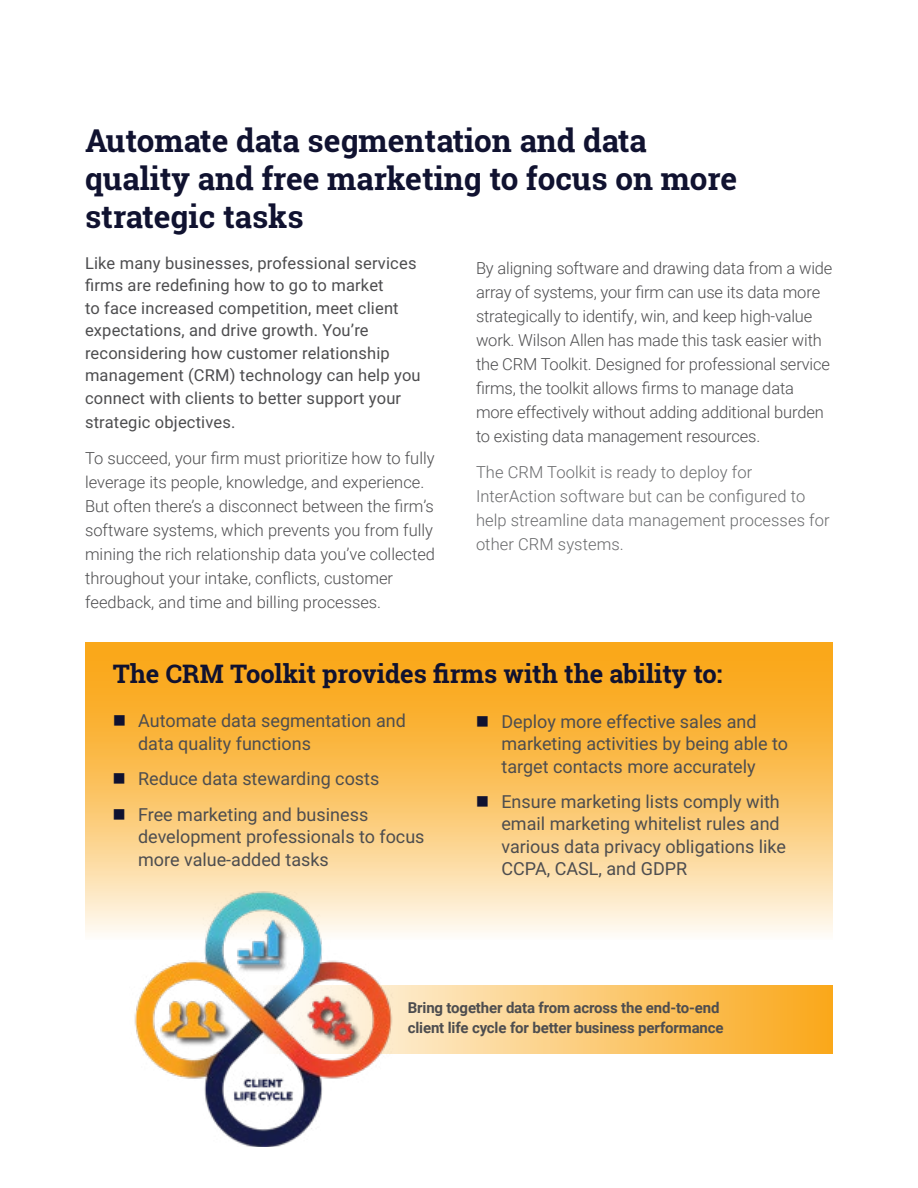
<style>
.page{position:relative;width:918px;height:1188px;background:#fff}
.page>*{position:absolute;margin:0;border:0;box-sizing:border-box;transform-origin:0 0}
.t1{font:700 31.5px/37.8px "Roboto Slab";color:#101230}
.t2{font:700 25.5px "Roboto Slab";color:#101230}
.t3{font:18px/22.5px "Roboto";color:#4d4d4f}
.t4{font:300 16.5px/24px "Roboto";letter-spacing:-.01em;color:#4d4d4f}
.t5{font:16.5px/22.5px "Roboto";letter-spacing:.01em;color:#4d4d4f}
.t6{font:300 16.5px/24px "Roboto";letter-spacing:.005em;color:#696a6c}
.t7{font:700 15px/19.5px "Roboto";letter-spacing:-.01em;color:#4d4d4f}
</style>
<div class="page">
<svg style="left:397px;top:985px;width:436px;height:68px;background:#fbc870"></svg>
<svg style="left:85px;top:642px;width:748px;height:291px;background:#fbc465"></svg>
<img style="left:130px;top:892px;width:267px;height:255px">
<svg style="left:114px;top:716px;width:11px;height:10px"></svg>
<svg style="left:114px;top:773px;width:11px;height:11px"></svg>
<svg style="left:114px;top:809px;width:11px;height:10px"></svg>
<svg style="left:477px;top:716px;width:11px;height:10px"></svg>
<svg style="left:477px;top:796px;width:11px;height:10px"></svg>
<h1 class="t1" style="left:85px;top:121px;width:654px">Automate data segmentation and data quality and free marketing to focus on more strategic tasks</h1>
<p class="t5" style="left:85px;top:251px;width:337px">Like many businesses, professional services firms are redefining how to go to market<br>to face increased competition, meet client expectations, and drive growth. You’re reconsidering how customer relationship management (CRM) technology can help you connect with clients to better support your</p>
<p class="t5" style="left:85px;top:410px;width:152px">strategic objectives.</p>
<p class="t4" style="left:85px;top:446px;width:352px">To succeed, your firm must prioritize how to fully leverage its people, knowledge, and experience.<br>But often there’s a disconnect between the firm’s software systems, which prevents you from fully mining the rich relationship data you’ve collected throughout your intake, conflicts, customer feedback, and time and billing processes.</p>
<p class="t4" style="left:476px;top:255px;width:358px">By aligning software and drawing data from a wide array of systems, your firm can use its data more strategically to identify, win, and keep high-value work. Wilson Allen has made this task easier with the CRM Toolkit. Designed for professional service firms, the toolkit allows firms to manage data more effectively without adding additional burden to existing data management resources.</p>
<p class="t6" style="left:476px;top:460px;width:355px">The CRM Toolkit is ready to deploy for InterAction software but can be configured to help streamline data management processes for other CRM systems.</p>
<h2 class="t2" style="left:113px;top:657px;width:611px">The CRM Toolkit provides firms with the ability to:</h2>
<p class="t3" style="left:138px;top:709px;width:269px">Automate data segmentation and data quality functions</p>
<p class="t3" style="left:138px;top:761px;width:243px;line-height:35.2px">Reduce data stewarding costs<br>Free marketing and business</p>
<p class="t3" style="left:138px;top:825px;width:288px">development professionals to focus more value-added tasks</p>
<p class="t3" style="left:501px;top:709px;width:288px">Deploy more effective sales and marketing activities by being able to target contacts more accurately</p>
<p class="t3" style="left:501px;top:789px;width:286px">Ensure marketing lists comply with email marketing whitelist rules and various data privacy obligations like<br>CCPA, CASL, and GDPR</p>
<p class="t7" style="left:408px;top:997px;width:317px">Bring together data from across the end-to-end client life cycle for better business performance</p>
</div>
